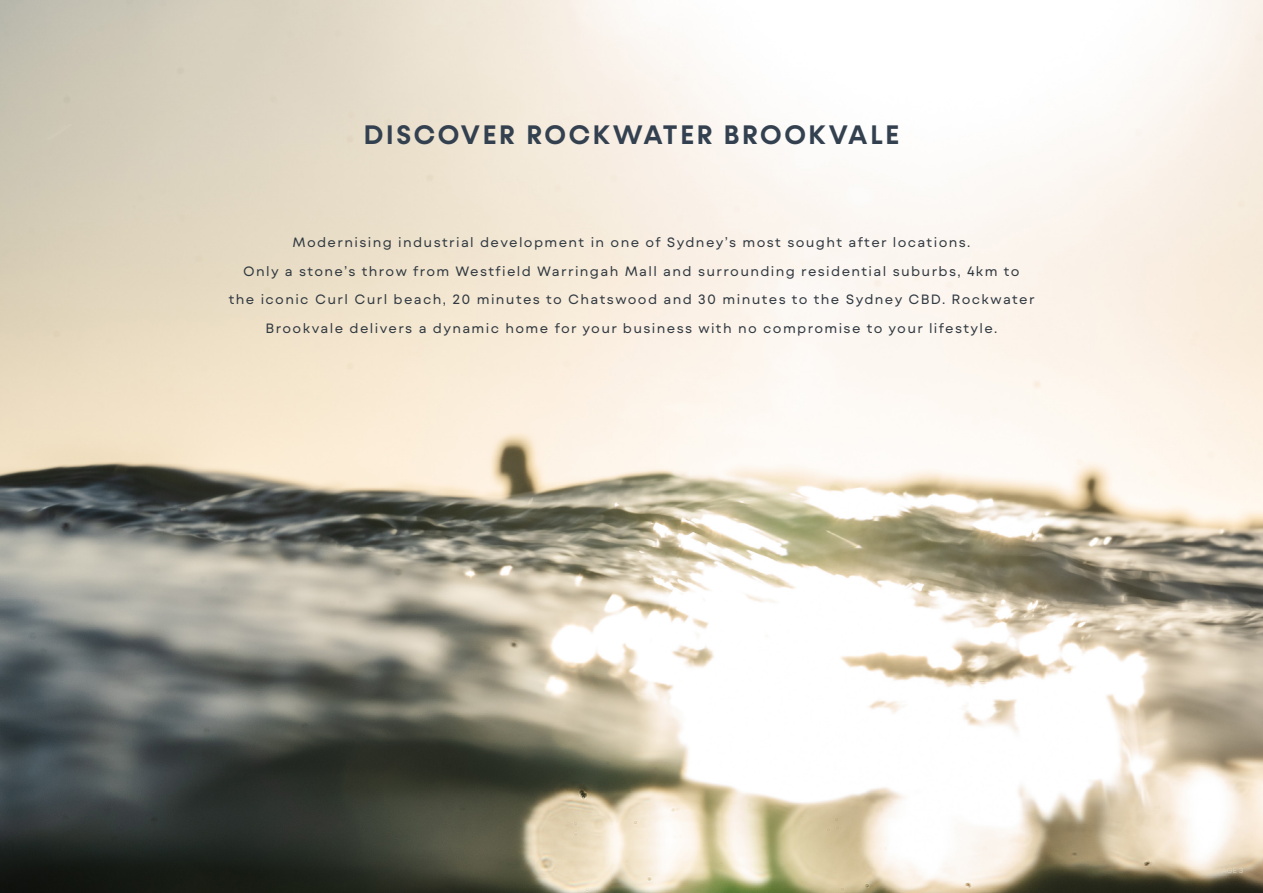
<style>
.page{position:relative;width:1263px;height:893px;background:#fff}
.page>*{position:absolute;margin:0;border:0;box-sizing:border-box;transform-origin:0 0}
.t1{font:600 27px "Konnect";letter-spacing:.1em;color:#33404f}
.t2{font:13.5px/28.5px "Mont Blanc";letter-spacing:.1em;color:#313941;text-align:center}
.t3{font:300 7.5px "Mont Blanc";color:#e3d9c7}
</style>
<div class="page">
<img style="left:0;top:0;width:1263px;height:893px">
<h1 class="t1" style="left:364px;top:119px;width:537px">DISCOVER ROCKWATER BROOKVALE</h1>
<p class="t2" style="left:229px;top:228px;width:807px">Modernising industrial development in one of Sydney’s most sought after locations.<br>Only a stone’s throw from Westfield Warringah Mall and surrounding residential suburbs, 4km to<br>the iconic Curl Curl beach, 20 minutes to Chatswood and 30 minutes to the Sydney CBD. Rockwater Brookvale delivers a dynamic home for your business with no compromise to your lifestyle.</p>
<p class="t3" style="left:1217px;top:866px;width:28px">PAGE 3</p>
</div>
